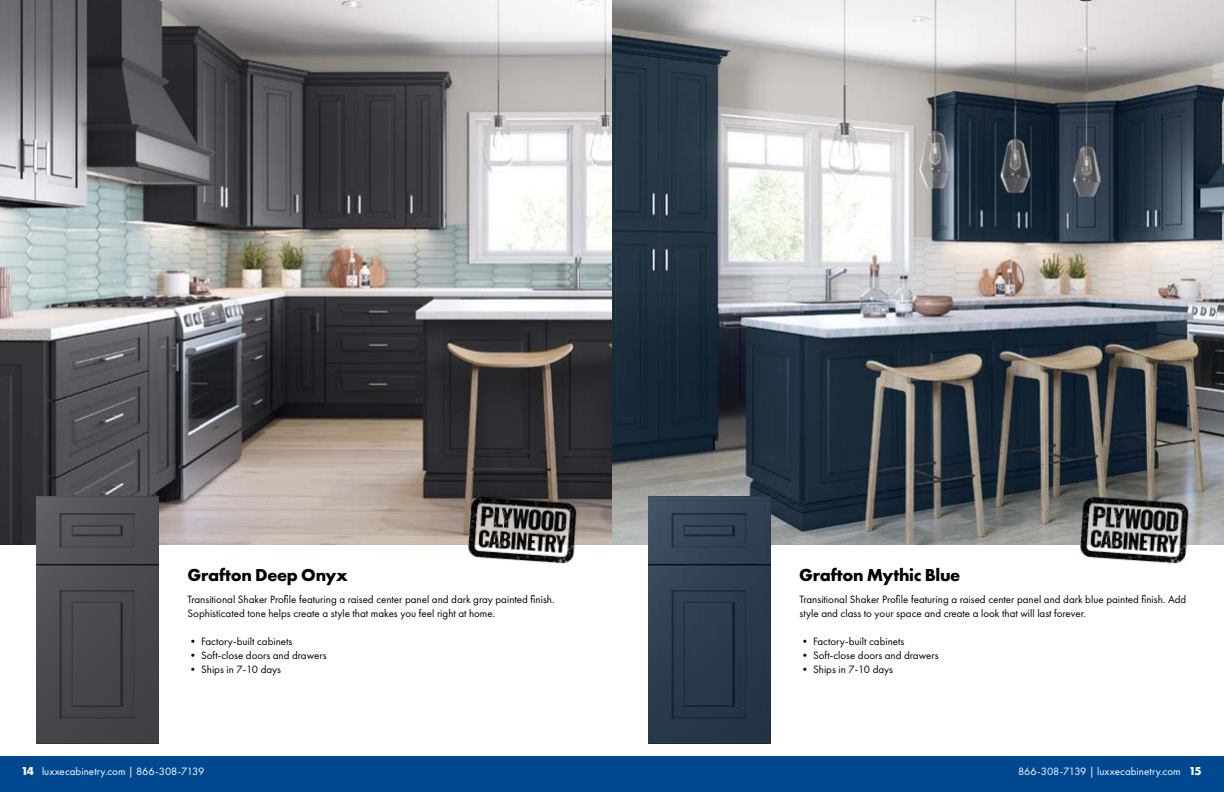
<style>
.page{position:relative;width:1224px;height:792px;background:#fff}
.page>*{position:absolute;margin:0;border:0;box-sizing:border-box;transform-origin:0 0}
.t1{font:700 18px "Futura PT";letter-spacing:-.02em;color:#000101}
.t2{font:11px/14px "Futura PT";color:#000}
.t3{font:11px "Futura PT";color:#fff}
.s1{font-weight:700;font-size:12px}
</style>
<div class="page">
<div style="left:612px;top:756px;width:612px;height:36px;background:#004990"></div>
<div style="left:0;top:756px;width:612px;height:36px;background:#004990"></div>
<img style="left:0;top:0;width:1224px;height:544px">
<img style="left:648px;top:496px;width:123px;height:248px">
<img style="left:1077px;top:494px;width:117px;height:70px">
<img style="left:36px;top:496px;width:123px;height:248px">
<img style="left:465px;top:494px;width:117px;height:70px">
<h1 class="t1" style="left:188px;top:563px;width:162px">Grafton Deep Onyx</h1>
<p class="t2" style="left:188px;top:593px;width:369px">Transitional Shaker Profile featuring a raised center panel and dark gray painted finish.<br>Sophisticated tone helps create a style that makes you feel right at home.</p>
<p class="t2" style="left:188px;top:635px;width:106px">• Factory-built cabinets</p>
<p class="t2" style="left:188px;top:649px;width:140px">• Soft-close doors and drawers</p>
<p class="t2" style="left:188px;top:663px;width:95px">• Ships in 7-10 days</p>
<h1 class="t1" style="left:799px;top:563px;width:163px">Grafton Mythic Blue</h1>
<p class="t2" style="left:800px;top:593px;width:388px">Transitional Shaker Profile featuring a raised center panel and dark blue painted finish. Add style and class to your space and create a look that will last forever.</p>
<p class="t2" style="left:800px;top:635px;width:106px">• Factory-built cabinets</p>
<p class="t2" style="left:800px;top:649px;width:140px">• Soft-close doors and drawers</p>
<p class="t2" style="left:800px;top:663px;width:95px">• Ships in 7-10 days</p>
<p class="t3" style="left:21px;top:765px;width:185px"><span class="s1">14</span> luxxecabinetry.com | 866-308-7139</p>
<p class="t3" style="left:1018px;top:765px;width:185px">866-308-7139 | luxxecabinetry.com <span class="s1">15</span></p>
</div>
